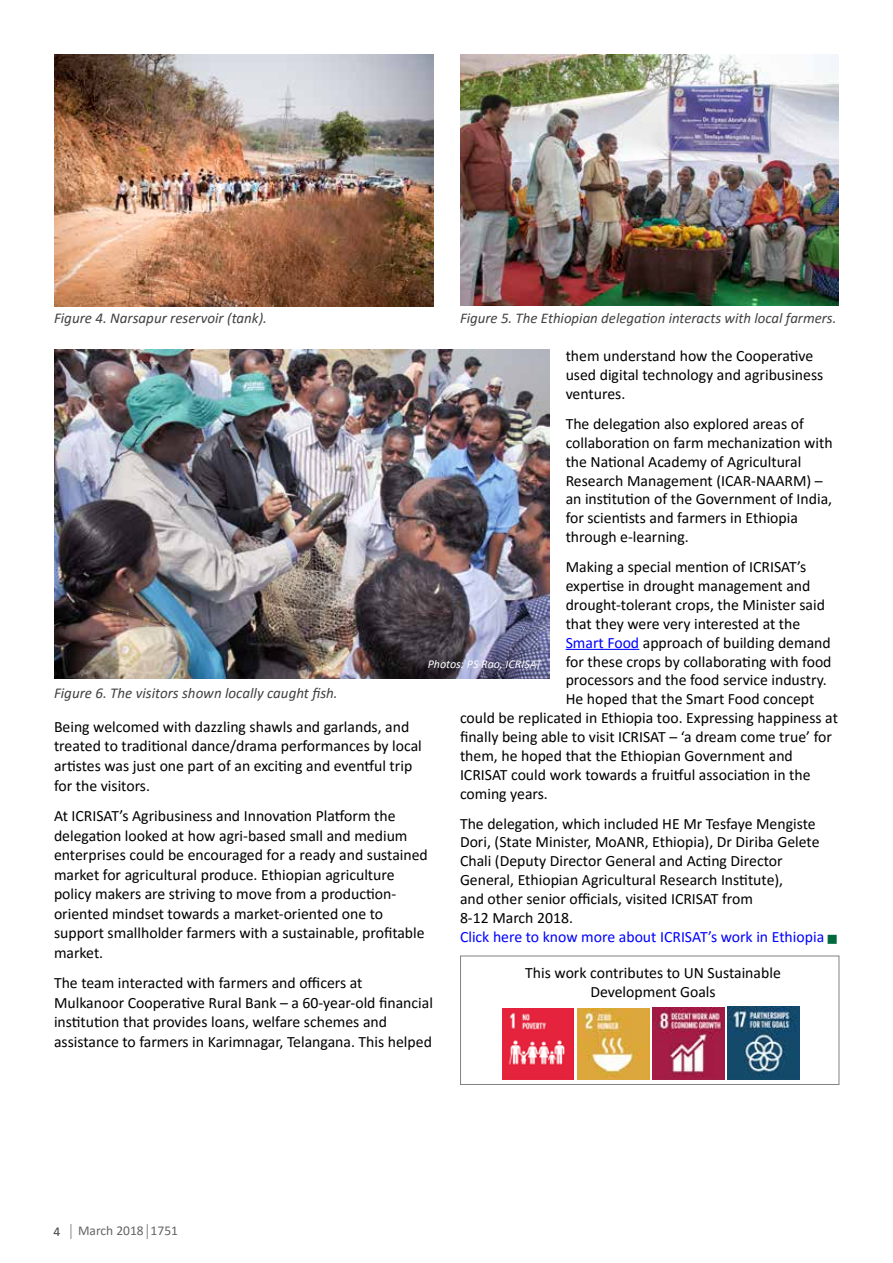
<style>
.page{position:relative;width:893px;height:1263px;background:#fff}
.page>*{position:absolute;margin:0;border:0;box-sizing:border-box;transform-origin:0 0}
.t1{font:15.75px/18.9px "Calibri";color:#000}
.t2{font:15.75px "Calibri";color:#00f}
.t3{font:italic 15px "Calibri";color:#414042}
.t4{font:italic 14.85px "Calibri";color:#414042}
.t5{font:13.5px "Calibri";color:#636466}
.t6{font:13.5px "Calibri";color:#414042}
.t7{font:italic 12px "Calibri";color:#fff}
.s1{color:#00f}
</style>
<div class="page">
<svg style="left:147px;top:1224px;width:1px;height:15px"></svg>
<svg style="left:71px;top:1224px;width:1px;height:15px"></svg>
<hr style="left:566px;top:649px;width:73px;height:1px;background:#00f">
<div style="left:460px;top:956px;width:379px;height:129px;border:1px solid #808285"></div>
<img style="left:502px;top:1008px;width:72px;height:71px">
<img style="left:578px;top:1008px;width:71px;height:71px">
<img style="left:652px;top:1007px;width:72px;height:72px">
<img style="left:727px;top:1007px;width:73px;height:72px">
<img style="left:54px;top:54px;width:380px;height:252px">
<img style="left:460px;top:54px;width:379px;height:252px">
<img style="left:54px;top:350px;width:495px;height:328px">
<p class="t3" style="left:54px;top:308px;width:215px">Figure 4. Narsapur reservoir (tank).</p>
<p class="t4" style="left:460px;top:308px;width:378px">Figure 5. The Ethiopian delegation interacts with local farmers.</p>
<p class="t1" style="left:566px;top:346px;width:259px">them understand how the Cooperative used digital technology and agribusiness ventures.</p>
<p class="t1" style="left:566px;top:414px;width:268px">The delegation also explored areas of collaboration on farm mechanization with the National Academy of Agricultural Research Management (ICAR-NAARM) – an institution of the Government of India, for scientists and farmers in Ethiopia through e-learning.</p>
<p class="t1" style="left:566px;top:557px;width:242px">Making a special mention of ICRISAT’s</p>
<p class="t1" style="left:566px;top:576px;width:246px">expertise in drought management and</p>
<p class="t1" style="left:566px;top:595px;width:261px">drought-tolerant crops, the Minister said</p>
<p class="t1" style="left:566px;top:614px;width:236px">that they were very interested at the</p>
<p class="t1" style="left:566px;top:632px;width:267px"><span class="s1">Smart Food</span> approach of building demand</p>
<p class="t1" style="left:566px;top:651px;width:267px">for these crops by collaborating with food</p>
<p class="t1" style="left:566px;top:670px;width:263px">processors and the food service industry.</p>
<p class="t1" style="left:566px;top:689px;width:250px">He hoped that the Smart Food concept</p>
<p class="t1" style="left:460px;top:708px;width:379px">could be replicated in Ethiopia too. Expressing happiness at</p>
<p class="t1" style="left:460px;top:727px;width:373px">finally being able to visit ICRISAT – ‘a dream come true’ for</p>
<p class="t1" style="left:460px;top:746px;width:334px">them, he hoped that the Ethiopian Government and</p>
<p class="t1" style="left:460px;top:765px;width:352px">ICRISAT could work towards a fruitful association in the</p>
<p class="t1" style="left:460px;top:784px;width:89px">coming years.</p>
<p class="t1" style="left:460px;top:813px;width:361px">The delegation, which included HE Mr Tesfaye Mengiste Dori, (State Minister, MoANR, Ethiopia), Dr Diriba Gelete Chali (Deputy Director General and Acting Director General, Ethiopian Agricultural Research Institute),<br>and other senior officials, visited ICRISAT from<br>8-12 March 2018.</p>
<p class="t2" style="left:460px;top:926px;width:366px">Click here to know more about ICRISAT’s work in Ethiopia</p>
<p class="t1" style="left:525px;top:963px;width:257px;text-align:center">This work contributes to UN Sustainable<br>Development Goals</p>
<p class="t7" style="left:428px;top:656px;width:115px">Photos: PS Rao, ICRISAT</p>
<p class="t3" style="left:54px;top:683px;width:285px">Figure 6. The visitors shown locally caught fish.</p>
<p class="t1" style="left:54px;top:716px;width:369px;line-height:19.5px">Being welcomed with dazzling shawls and garlands, and treated to traditional dance/drama performances by local artistes was just one part of an exciting and eventful trip for the visitors.</p>
<p class="t1" style="left:54px;top:805px;width:375px;line-height:19.5px">At ICRISAT’s Agribusiness and Innovation Platform the delegation looked at how agri-based small and medium enterprises could be encouraged for a ready and sustained market for agricultural produce. Ethiopian agriculture policy makers are striving to move from a production&shy;oriented mindset towards a market-oriented one to support smallholder farmers with a sustainable, profitable market.</p>
<p class="t1" style="left:54px;top:973px;width:380px;line-height:19.5px">The team interacted with farmers and officers at Mulkanoor Cooperative Rural Bank – a 60-year-old financial institution that provides loans, welfare schemes and assistance to farmers in Karimnagar, Telangana. This helped</p>
<p class="t6" style="left:54px;top:1222px;width:8px">4</p>
<p class="t5" style="left:78px;top:1221px;width:101px">March 2018 1751</p>
</div>
